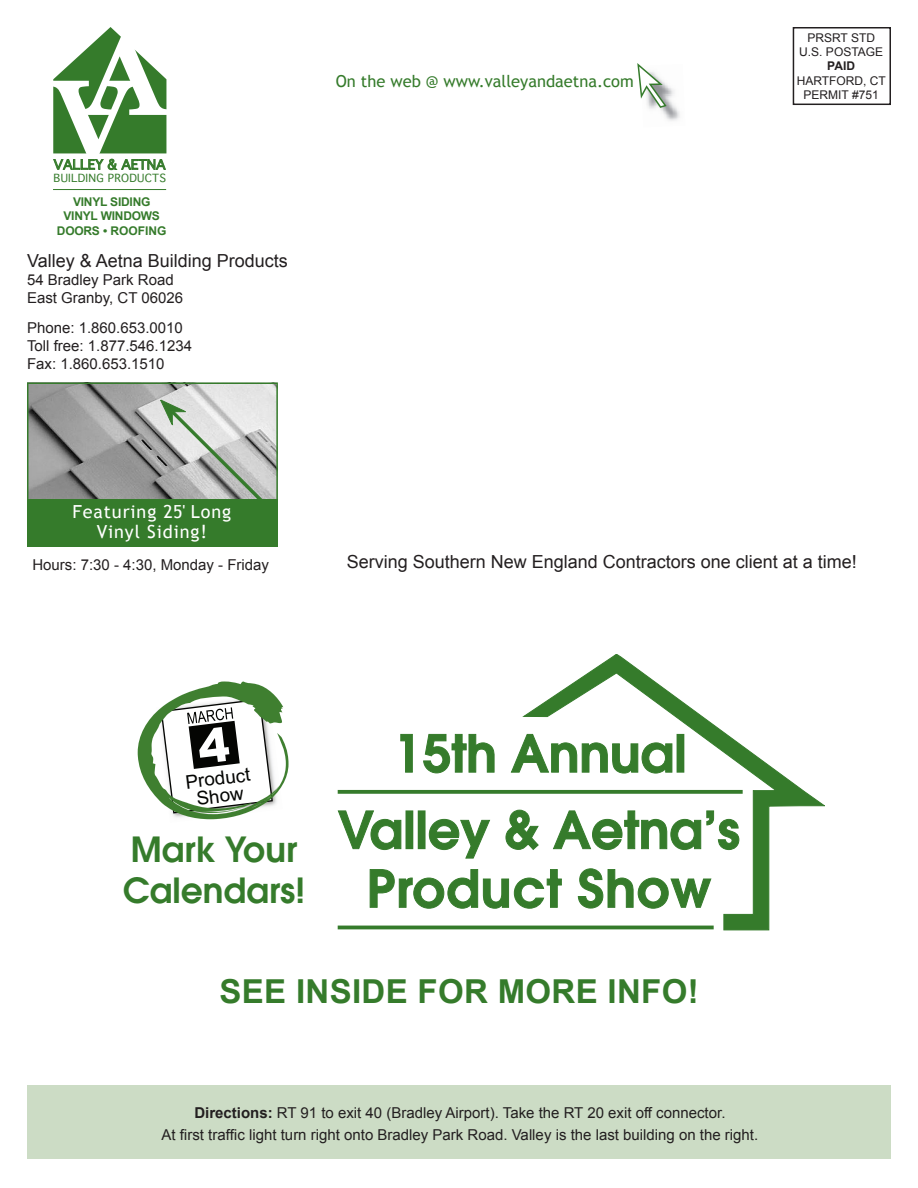
<style>
.page{position:relative;width:918px;height:1188px;background:#fff}
.page>*{position:absolute;margin:0;border:0;box-sizing:border-box;transform-origin:0 0}
.t1{font:600 51px/58.7px "Avant Garde";color:#357b2b;text-align:center}
.t2{font:600 34.5px "Avant Garde";color:#357b2b}
.t3{font:700 33px "Arial";letter-spacing:.01em;color:#357b2b}
.t4{font:18.9px/17.5px "Arial";color:#040503;text-align:center}
.t5{font:18px "Arial";color:#231f20}
.t6{font:18px "Trebuchet MS";letter-spacing:.05em;color:#fff}
.t7{font:16.5px "Trebuchet MS";color:#357b2b}
.t8{font:15px "Arial";color:#231f20}
.t9{font:13.05px "Geneva";color:#357b2b}
.t10{font:12px "Arial";color:#231f20}
.t11{font:700 12px "Arial";letter-spacing:-.02em;color:#357b2b}
.t12{font:700 12px "Arial";color:#357b2b}
.t13{font:700 12px "Arial";color:#231f20}
.t14{font:10.8px "Geneva";letter-spacing:.02em;color:#357b2b}
.s1{font-weight:700}
</style>
<div class="page">
<img style="left:649px;top:85px;width:31px;height:36px">
<svg style="left:637px;top:63px;width:30px;height:45px"></svg>
<div style="left:27px;top:1085px;width:864px;height:74px;background:#ccdcc5"></div>
<div style="left:793px;top:27px;width:98px;height:78px;border:2px solid #231f20"></div>
<img style="left:30px;top:385px;width:245px;height:114px">
<div style="left:27px;top:382px;width:251px;height:145px;border:2px solid #357b2b"></div>
<div style="left:27px;top:499px;width:251px;height:48px;background:#357b2b"></div>
<svg style="left:159px;top:399px;width:119px;height:100px;background:#bec2bd"></svg>
<svg style="left:53px;top:27px;width:114px;height:143px"></svg>
<hr style="left:53px;top:189px;width:113px;height:1px;background:#357b2b">
<svg style="left:138px;top:681px;width:151px;height:138px"></svg>
<svg style="left:523px;top:654px;width:302px;height:276px"></svg>
<hr style="left:338px;top:926px;width:376px;height:3px;background:#357b2b">
<svg style="left:338px;top:790px;width:405px;height:4px;background:#408237"></svg>
<svg style="left:338px;top:811px;width:63px;height:39px"></svg>
<div style="left:418px;top:811px;width:7px;height:38px;border:1px solid #357b2b"></div>
<svg style="left:429px;top:819px;width:61px;height:40px"></svg>
<svg style="left:506px;top:810px;width:33px;height:40px"></svg>
<svg style="left:553px;top:811px;width:186px;height:39px"></svg>
<svg style="left:370px;top:869px;width:192px;height:40px"></svg>
<svg style="left:578px;top:868px;width:133px;height:41px"></svg>
<svg style="left:400px;top:734px;width:13px;height:38px"></svg>
<svg style="left:423px;top:734px;width:71px;height:39px"></svg>
<svg style="left:511px;top:734px;width:161px;height:39px"></svg>
<p class="t9" style="left:54px;top:153px;width:113px">VALLEY &amp; AETNA</p>
<p class="t14" style="left:54px;top:169px;width:114px">BUILDING PRODUCTS</p>
<p class="t11" style="left:73px;top:195px;width:79px">VINYL SIDING</p>
<p class="t11" style="left:64px;top:210px;width:98px">VINYL WINDOWS</p>
<p class="t12" style="left:57px;top:224px;width:111px">DOORS • ROOFING</p>
<p class="t5" style="left:27px;top:249px;width:262px">Valley &amp; Aetna Building Products</p>
<p class="t8" style="left:27px;top:270px;width:148px">54 Bradley Park Road</p>
<p class="t8" style="left:27px;top:288px;width:158px">East Granby, CT 06026</p>
<p class="t8" style="left:27px;top:318px;width:157px">Phone: 1.860.653.0010</p>
<p class="t8" style="left:27px;top:336px;width:167px">Toll free: 1.877.546.1234</p>
<p class="t8" style="left:27px;top:354px;width:139px">Fax: 1.860.653.1510</p>
<p class="t7" style="left:336px;top:72px;width:300px">On the web @ www.valleyandaetna.com</p>
<p class="t6" style="left:73px;top:501px;width:160px">Featuring 25' Long</p>
<p class="t6" style="left:97px;top:521px;width:112px">Vinyl Siding!</p>
<p class="t10" style="left:807px;top:30px;width:69px">PRSRT STD</p>
<p class="t10" style="left:799px;top:44px;width:85px">U.S. POSTAGE</p>
<p class="t13" style="left:827px;top:59px;width:29px">PAID</p>
<p class="t10" style="left:797px;top:73px;width:91px">HARTFORD, CT</p>
<p class="t10" style="left:804px;top:87px;width:77px">PERMIT #751</p>
<p class="t8" style="left:32px;top:555px;width:238px">Hours: 7:30 - 4:30, Monday - Friday</p>
<p class="t5" style="left:347px;top:550px;width:512px">Serving Southern New England Contractors one client at a time!</p>
<p class="t4" style="left:185px;top:774px;width:67px;rotate:-7deg">Product<br>Show</p>
<p class="t2" style="left:131px;top:827px;width:168px">Mark Your</p>
<p class="t2" style="left:123px;top:868px;width:184px">Calendars!</p>
<p class="t1" style="left:394px;top:723px;width:294px">15th Annual</p>
<p class="t1" style="left:338px;top:800px;width:403px">Valley &amp; Aetna’s<br>Product Show</p>
<p class="t3" style="left:220px;top:973px;width:481px">SEE INSIDE FOR MORE INFO!</p>
<p class="t8" style="left:194px;top:1103px;width:533px"><span class="s1">Directions:</span> RT 91 to exit 40 (Bradley Airport). Take the RT 20 exit off connector.</p>
<p class="t8" style="left:162px;top:1125px;width:598px">At first traffic light turn right onto Bradley Park Road. Valley is the last building on the right.</p>
</div>
